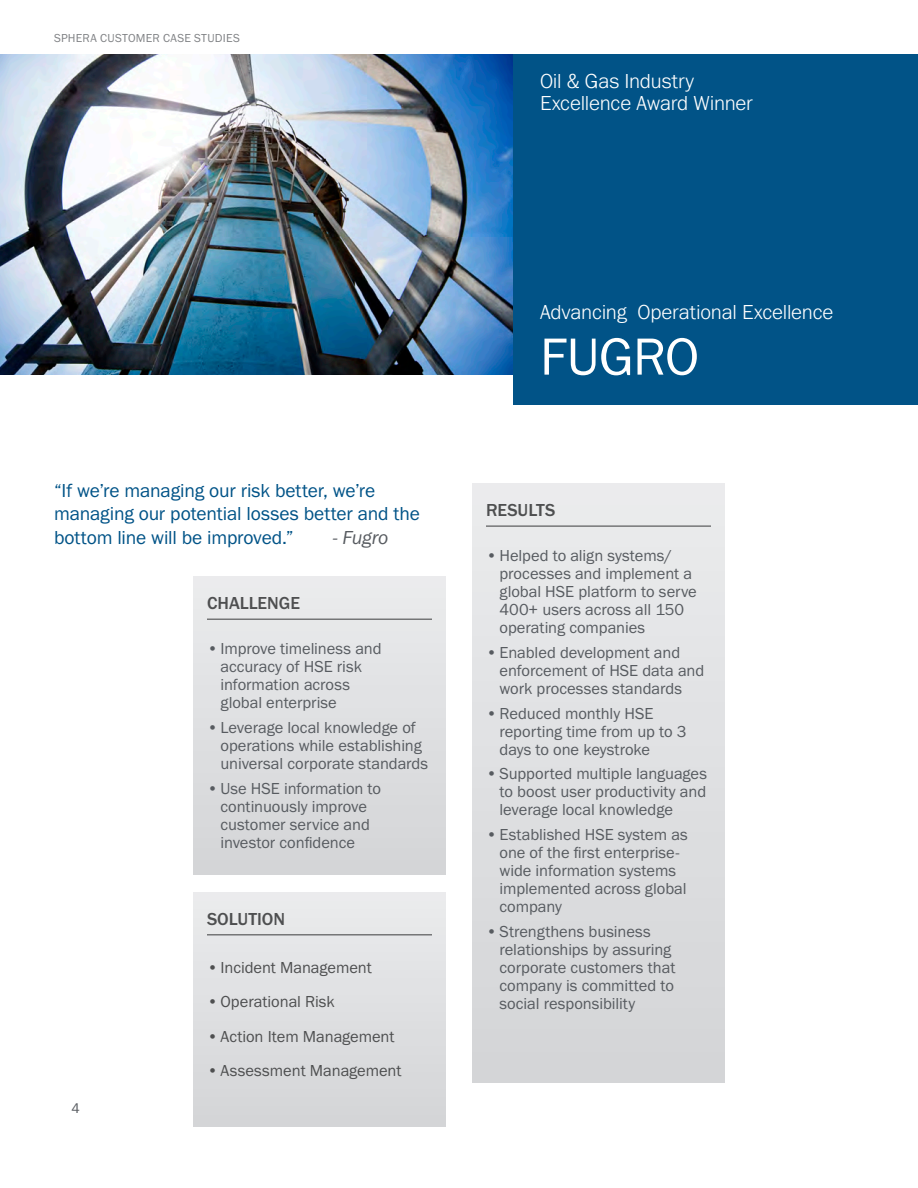
<style>
.page{position:relative;width:918px;height:1188px;background:#fff}
.page>*{position:absolute;margin:0;border:0;box-sizing:border-box;transform-origin:0 0}
.Cover_title{font:54px "Franklin Gothic URW Boo";letter-spacing:-.015em;color:#fff}
.Subhead{font:300 21px/22.5px "Franklin Gothic URW";letter-spacing:-.01em;color:#fff}
.Footnotes{font:19.5px/23.4px "Franklin Gothic URW Boo";letter-spacing:-.01em;color:#015387}
.Footnotes-2{font:19.5px "Franklin Gothic URW Boo Ita";letter-spacing:-.01em;color:#575b60}
.Sidebar_header{font:500 18px "Franklin Gothic URW";color:#4e4f50}
.t1{font:16.5px/18px "Franklin Gothic URW Boo";letter-spacing:-.005em;color:#575b60}
.t2{font:16.5px "Franklin Gothic URW Boo";letter-spacing:-.005em;color:#4e4f50}
.t3{font:14.25px "Franklin Gothic URW Boo";color:#575b60}
.t4{font:12px "Franklin Gothic URW Boo";letter-spacing:.02em;color:#808285}
</style>
<div class="page">
<div style="left:513px;top:54px;width:405px;height:351px;background:#015387"></div>
<img style="left:0;top:54px;width:513px;height:321px">
<div style="left:194px;top:577px;width:252px;height:298px;background:#dfe0e2"></div>
<hr style="left:207px;top:619px;width:225px;height:1px;background:#4e4f50">
<div style="left:472px;top:484px;width:252px;height:599px;background:#dfe0e2"></div>
<hr style="left:486px;top:526px;width:225px;height:1px;background:#4e4f50">
<div style="left:194px;top:893px;width:252px;height:233px;background:#dfe0e2"></div>
<hr style="left:207px;top:934px;width:225px;height:1px;background:#4e4f50">
<p class="t4" style="left:54px;top:30px;width:187px">SPHERA CUSTOMER CASE STUDIES</p>
<p class="Subhead" style="left:540px;top:69px;width:215px">Oil &amp; Gas Industry<br>Excellence Award Winner</p>
<p class="Footnotes" style="left:54px;top:478px;width:368px">“If we’re managing our risk better, we’re managing our potential losses better and the bottom line will be improved.”</p>
<p class="Footnotes-2" style="left:333px;top:525px;width:57px">- Fugro</p>
<p class="Sidebar_header" style="left:207px;top:592px;width:95px">CHALLENGE</p>
<p class="t1" style="left:220px;top:639px;width:163px;text-indent:-14px">• Improve timeliness and accuracy of HSE risk information across global enterprise</p>
<p class="t1" style="left:220px;top:718px;width:209px;text-indent:-14px">• Leverage local knowledge of operations while establishing universal corporate standards</p>
<p class="t1" style="left:220px;top:779px;width:162px;text-indent:-14px">•Use HSE information to continuously improve customer service and investor confidence</p>
<p class="t3" style="left:71px;top:1100px;width:10px">4</p>
<p class="Sidebar_header" style="left:207px;top:908px;width:80px">SOLUTION</p>
<p class="t2" style="left:207px;top:957px;width:166px">• Incident Management</p>
<p class="t2" style="left:207px;top:992px;width:129px">•Operational Risk</p>
<p class="t2" style="left:207px;top:1026px;width:189px">• Action Item Management</p>
<p class="t2" style="left:207px;top:1061px;width:196px">•Assessment Management</p>
<p class="Subhead" style="left:540px;top:300px;width:295px">Advancing Operational Excellence</p>
<p class="Cover_title" style="left:540px;top:323px;width:161px">FUGRO</p>
<p class="Sidebar_header" style="left:486px;top:499px;width:71px">RESULTS</p>
<p class="t1" style="left:500px;top:546px;width:199px;text-indent:-14px">• Helped to align systems/ processes and implement a global HSE platform to serve<br>400+ users across all 150 operating companies</p>
<p class="t1" style="left:500px;top:643px;width:206px;text-indent:-14px">•Enabled development and enforcement of HSE data and work processes standards</p>
<p class="t1" style="left:500px;top:704px;width:189px;text-indent:-14px">•Reduced monthly HSE reporting time from up to 3 days to one keystroke</p>
<p class="t1" style="left:500px;top:765px;width:209px;text-align:justify;text-indent:-14px">•Supported multiple languages to boost user productivity and leverage local knowledge</p>
<p class="t1" style="left:500px;top:825px;width:190px;text-indent:-14px">•Established HSE system as one of the first enterprise&shy;wide information systems implemented across global company</p>
<p class="t1" style="left:500px;top:922px;width:177px;text-indent:-14px">•Strengthens business relationships by assuring corporate customers that company is committed to social responsibility</p>
</div>
